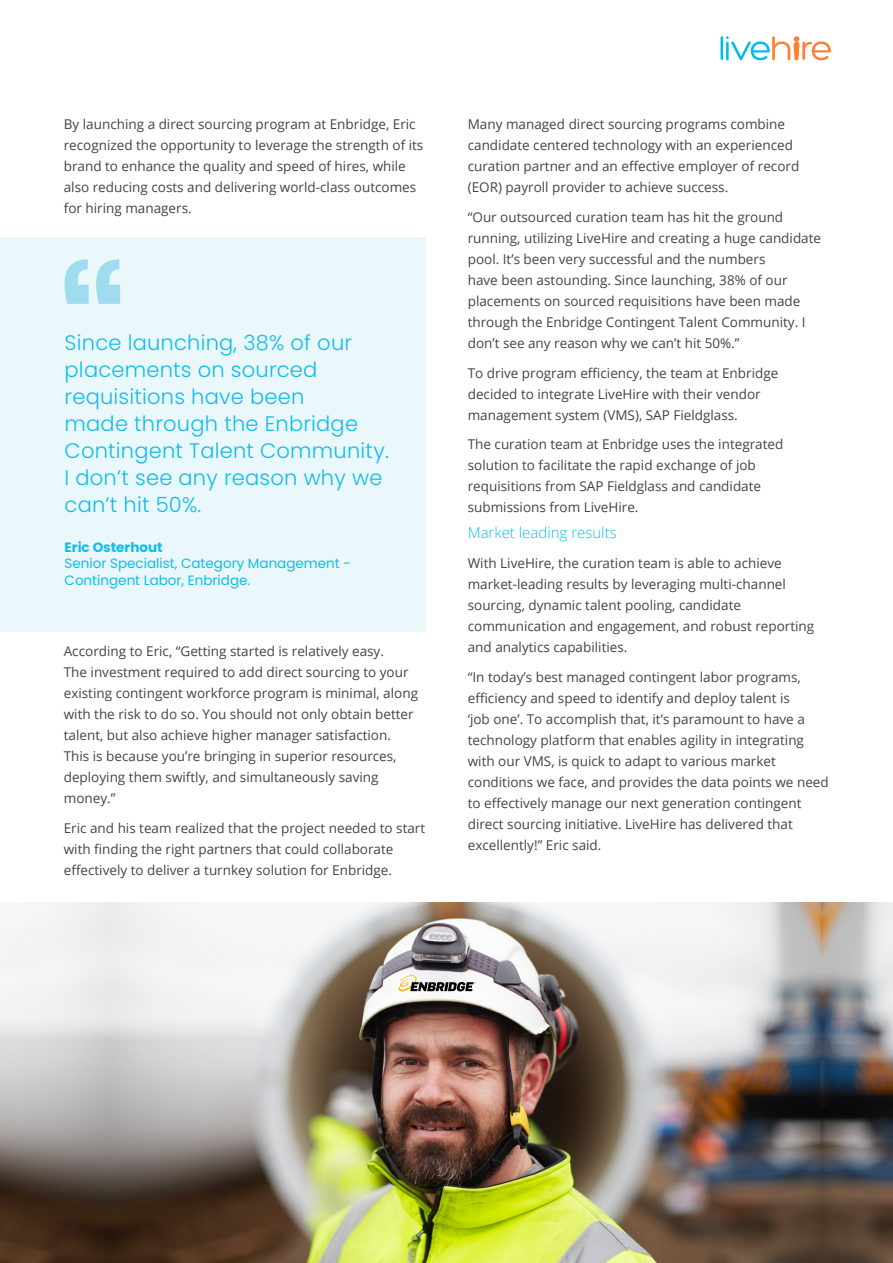
<style>
.page{position:relative;width:893px;height:1263px;background:#fff}
.page>*{position:absolute;margin:0;border:0;box-sizing:border-box;transform-origin:0 0}
.t1{font:300 21px/27px "Poppins";letter-spacing:.01em;color:#10bdea}
.t2{font:300 15px "Open Sans";color:#10bdea}
.t3{font:13.5px/21px "Open Sans";color:#444}
.t4{font:13.5px/16.2px "Poppins";color:#10bdea}
.t5{font:700 13.5px "Poppins";color:#10bdea}
</style>
<div class="page">
<hr style="left:720px;top:36px;width:3px;height:24px;background:#00bdeb">
<svg style="left:726px;top:36px;width:105px;height:25px"></svg>
<div style="left:0;top:237px;width:425px;height:394px;background:#eaf7fb"></div>
<svg style="left:65px;top:259px;width:55px;height:45px"></svg>
<img style="left:111px;top:902px;width:782px;height:361px">
<img style="left:0;top:902px;width:111px;height:361px">
<svg style="left:399px;top:975px;width:77px;height:16px"></svg>
<p class="t3" style="left:64px;top:114px;width:361px">By launching a direct sourcing program at Enbridge, Eric recognized the opportunity to leverage the strength of its brand to enhance the quality and speed of hires, while also reducing costs and delivering world-class outcomes for hiring managers.</p>
<h1 class="t1" style="left:65px;top:329px;width:326px">Since launching, 38% of our placements on sourced requisitions have been<br>made through the Enbridge<br>Contingent Talent Community.<br>I don’t see any reason why we can’t hit 50%.</h1>
<p class="t5" style="left:65px;top:539px;width:100px">Eric Osterhout</p>
<p class="t4" style="left:65px;top:555px;width:288px">Senior Specialist, Category Management -<br>Contingent Labor, Enbridge.</p>
<p class="t3" style="left:64px;top:640px;width:356px">According to Eric, “Getting started is relatively easy.<br>The investment required to add direct sourcing to your existing contingent workforce program is minimal, along with the risk to do so. You should not only obtain better talent, but also achieve higher manager satisfaction.<br>This is because you’re bringing in superior resources, deploying them swiftly, and simultaneously saving money.”</p>
<p class="t3" style="left:64px;top:817px;width:363px">Eric and his team realized that the project needed to start with finding the right partners that could collaborate effectively to deliver a turnkey solution for Enbridge.</p>
<p class="t3" style="left:468px;top:114px;width:333px">Many managed direct sourcing programs combine candidate centered technology with an experienced curation partner and an effective employer of record (EOR) payroll provider to achieve success.</p>
<p class="t3" style="left:468px;top:206px;width:355px">“Our outsourced curation team has hit the ground running, utilizing LiveHire and creating a huge candidate pool. It’s been very successful and the numbers<br>have been astounding. Since launching, 38% of our placements on sourced requisitions have been made through the Enbridge Contingent Talent Community. I don’t see any reason why we can’t hit 50%.”</p>
<p class="t3" style="left:468px;top:362px;width:312px">To drive program efficiency, the team at Enbridge decided to integrate LiveHire with their vendor management system (VMS), SAP Fieldglass.</p>
<p class="t3" style="left:468px;top:433px;width:317px">The curation team at Enbridge uses the integrated solution to facilitate the rapid exchange of job requisitions from SAP Fieldglass and candidate submissions from LiveHire.</p>
<p class="t2" style="left:468px;top:523px;width:150px">Market leading results</p>
<p class="t3" style="left:468px;top:552px;width:348px">With LiveHire, the curation team is able to achieve market-leading results by leveraging multi-channel sourcing, dynamic talent pooling, candidate communication and engagement, and robust reporting and analytics capabilities.</p>
<p class="t3" style="left:468px;top:666px;width:362px">“In today’s best managed contingent labor programs, efficiency and speed to identify and deploy talent is<br>‘job one’. To accomplish that, it’s paramount to have a technology platform that enables agility in integrating with our VMS, is quick to adapt to various market conditions we face, and provides the data points we need to effectively manage our next generation contingent direct sourcing initiative. LiveHire has delivered that excellently!” Eric said.</p>
</div>
